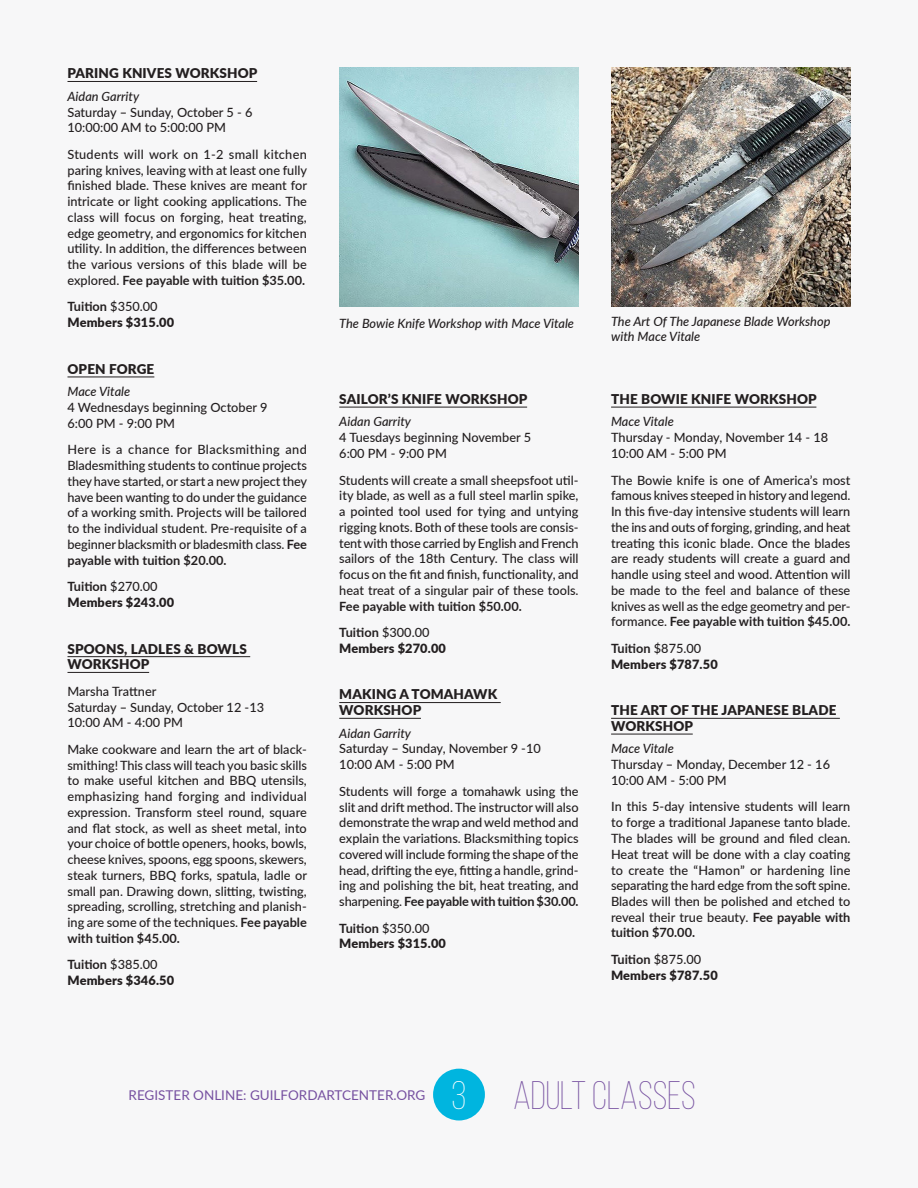
<style>
.page{position:relative;width:918px;height:1188px;background:#f7f7f8}
.page>*{position:absolute;margin:0;border:0;box-sizing:border-box;transform-origin:0 0}
.t1{font:300 39.75px "Bebas Neue";color:#7650a0}
.Class_Title{font:900 13.5px/15.8px "Lato";letter-spacing:.01em;color:#231f20}
.t2{font:13.5px "Lato";color:#7650a0}
.Class_Description{font:500 12.75px/15.8px "Lato";color:#231f20;text-align:justify}
.Class_DayTime{font:500 12.75px "Lato";color:#231f20}
.Class_Instructor{font:italic 500 12.75px/15.8px "Lato";color:#231f20}
.Class_Description-2{font:700 12.75px "Lato";color:#231f20}
.Member_Price{font:900 12.75px "Lato";letter-spacing:.01em;color:#231f20}
.s1{font-weight:700}
.s2{font-weight:500}
.s3{color:#fff}
</style>
<div class="page">
<div style="left:433px;top:1069px;width:52px;height:51px;background:#00b5df;border-radius:50%"></div>
<hr style="left:68px;top:81px;width:189px;height:1px;background:#231f20">
<hr style="left:68px;top:377px;width:86px;height:1px;background:#231f20">
<hr style="left:68px;top:656px;width:182px;height:1px;background:#231f20">
<hr style="left:68px;top:672px;width:81px;height:1px;background:#231f20">
<hr style="left:611px;top:407px;width:205px;height:1px;background:#231f20">
<hr style="left:611px;top:718px;width:229px;height:1px;background:#231f20">
<hr style="left:611px;top:734px;width:82px;height:1px;background:#231f20">
<hr style="left:339px;top:407px;width:188px;height:1px;background:#231f20">
<hr style="left:339px;top:702px;width:162px;height:1px;background:#231f20">
<hr style="left:339px;top:718px;width:82px;height:1px;background:#231f20">
<img style="left:611px;top:68px;width:239px;height:239px">
<img style="left:339px;top:68px;width:240px;height:239px">
<p class="Class_Title" style="left:68px;top:65px;width:191px">PARING KNIVES WORKSHOP</p>
<p class="Class_Instructor" style="left:68px;top:88px;width:73px">Aidan Garrity</p>
<p class="Class_DayTime" style="left:68px;top:103px;width:187px">Saturday – Sunday, October 5 - 6</p>
<p class="Class_DayTime" style="left:68px;top:119px;width:160px">10:00:00 AM to 5:00:00 PM</p>
<p class="Class_Description" style="left:68px;top:146px;width:241px">Students will work on 1-2 small kitchen paring knives, leaving with at least one fully finished blade. These knives are meant for intricate or light cooking applications. The class will focus on forging, heat treating, edge geometry, and ergonomics for kitchen utility. In addition, the differences between the various versions of this blade will be explored. <span class="s1">Fee payable with tuition $35.00.</span></p>
<p class="Class_Description-2" style="left:68px;top:297px;width:92px">Tuition <span class="s2">$350.00</span></p>
<p class="Member_Price" style="left:68px;top:313px;width:108px">Members $315.00</p>
<p class="Class_Title" style="left:68px;top:360px;width:88px">OPEN FORGE</p>
<p class="Class_Instructor" style="left:68px;top:383px;width:64px">Mace Vitale</p>
<p class="Class_DayTime" style="left:68px;top:398px;width:201px">4 Wednesdays beginning October 9</p>
<p class="Class_DayTime" style="left:68px;top:414px;width:109px">6:00 PM - 9:00 PM</p>
<p class="Class_Description" style="left:68px;top:441px;width:241px">Here is a chance for Blacksmithing and Bladesmithing students to continue projects they have started, or start a new project they have been wanting to do under the guidance of a working smith. Projects will be tailored to the individual student. Pre-requisite of a beginner blacksmith or bladesmith class. <span class="s1">Fee payable with tuition $20.00.</span></p>
<p class="Class_Description-2" style="left:68px;top:577px;width:92px">Tuition <span class="s2">$270.00</span></p>
<p class="Member_Price" style="left:68px;top:593px;width:108px">Members $243.00</p>
<p class="Class_Title" style="left:68px;top:640px;width:181px">SPOONS, LADLES &amp; BOWLS<br>WORKSHOP</p>
<p class="Class_Description" style="left:68px;top:683px;width:90px">Marsha Trattner</p>
<p class="Class_DayTime" style="left:68px;top:698px;width:198px">Saturday – Sunday, October 12 -13</p>
<p class="Class_DayTime" style="left:68px;top:714px;width:117px">10:00 AM - 4:00 PM</p>
<p class="Class_Description" style="left:68px;top:741px;width:241px">Make cookware and learn the art of black&shy;smithing! This class will teach you basic skills to make useful kitchen and BBQ utensils, emphasizing hand forging and individual expression. Transform steel round, square and flat stock, as well as sheet metal, into your choice of bottle openers, hooks, bowls, cheese knives, spoons, egg spoons, skewers, steak turners, BBQ forks, spatula, ladle or small pan. Drawing down, slitting, twisting, spreading, scrolling, stretching and planish&shy;ing are some of the techniques. <span class="s1">Fee payable with tuition $45.00.</span></p>
<p class="Class_Description-2" style="left:68px;top:955px;width:92px">Tuition <span class="s2">$385.00</span></p>
<p class="Member_Price" style="left:68px;top:971px;width:108px">Members $346.50</p>
<p class="Class_Instructor" style="left:339px;top:315px;width:236px">The Bowie Knife Workshop with Mace Vitale</p>
<p class="Class_Title" style="left:339px;top:391px;width:190px">SAILOR’S KNIFE WORKSHOP</p>
<p class="Class_Instructor" style="left:339px;top:413px;width:73px">Aidan Garrity</p>
<p class="Class_DayTime" style="left:339px;top:428px;width:193px">4 Tuesdays beginning November 5</p>
<p class="Class_DayTime" style="left:339px;top:444px;width:109px">6:00 PM - 9:00 PM</p>
<p class="Class_Description" style="left:339px;top:471px;width:241px">Students will create a small sheepsfoot util&shy;ity blade, as well as a full steel marlin spike, a pointed tool used for tying and untying rigging knots. Both of these tools are consis&shy;tent with those carried by English and French sailors of the 18th Century. The class will focus on the fit and finish, functionality, and heat treat of a singular pair of these tools.<br><span class="s1">Fee payable with tuition $50.00.</span></p>
<p class="Class_Description-2" style="left:339px;top:623px;width:92px">Tuition <span class="s2">$300.00</span></p>
<p class="Member_Price" style="left:339px;top:639px;width:108px">Members $270.00</p>
<p class="Class_Title" style="left:339px;top:686px;width:160px">MAKING A TOMAHAWK<br>WORKSHOP</p>
<p class="Class_Instructor" style="left:339px;top:725px;width:73px">Aidan Garrity</p>
<p class="Class_DayTime" style="left:339px;top:740px;width:203px">Saturday – Sunday, November 9 -10</p>
<p class="Class_DayTime" style="left:339px;top:755px;width:117px">10:00 AM - 5:00 PM</p>
<p class="Class_Description" style="left:339px;top:783px;width:241px">Students will forge a tomahawk using the slit and drift method. The instructorwill also demonstrate the wrap and weld method and explain the variations. Blacksmithing topics covered will include forming the shape of the head, drifting the eye, fitting a handle, grind&shy;ing and polishing the bit, heat treating, and sharpening. <span class="s1">Fee payable with tuition $30.00.</span></p>
<p class="Class_Description-2" style="left:339px;top:919px;width:92px">Tuition <span class="s2">$350.00</span></p>
<p class="Member_Price" style="left:339px;top:934px;width:108px">Members $315.00</p>
<p class="Class_Instructor" style="left:611px;top:313px;width:221px">The Art Of The Japanese Blade Workshop with Mace Vitale</p>
<p class="Class_Title" style="left:611px;top:391px;width:207px">THE BOWIE KNIFE WORKSHOP</p>
<p class="Class_Instructor" style="left:611px;top:413px;width:64px">Mace Vitale</p>
<p class="Class_DayTime" style="left:611px;top:428px;width:219px">Thursday - Monday, November 14 - 18</p>
<p class="Class_DayTime" style="left:611px;top:444px;width:117px">10:00 AM - 5:00 PM</p>
<p class="Class_Description" style="left:611px;top:471px;width:241px">The Bowie knife is one of America’s most famous knives steeped in history and legend.<br>In this five-day intensive students will learn the ins and outs of forging, grinding, and heat treating this iconic blade. Once the blades are ready students will create a guard and handle using steel and wood. Attention will be made to the feel and balance of these knives as well as the edge geometry and per&shy;formance. <span class="s1">Fee payable with tuition $45.00.</span></p>
<p class="Class_Description-2" style="left:611px;top:639px;width:92px">Tuition <span class="s2">$875.00</span></p>
<p class="Member_Price" style="left:611px;top:654px;width:108px">Members $787.50</p>
<p class="Class_Title" style="left:611px;top:702px;width:227px">THE ART OF THE JAPANESE BLADE<br>WORKSHOP</p>
<p class="Class_Instructor" style="left:611px;top:740px;width:64px">Mace Vitale</p>
<p class="Class_DayTime" style="left:611px;top:755px;width:220px">Thursday – Monday, December 12 - 16</p>
<p class="Class_DayTime" style="left:611px;top:771px;width:117px">10:00 AM - 5:00 PM</p>
<p class="Class_Description" style="left:611px;top:798px;width:241px">In this 5-day intensive students will learn to forge a traditional Japanese tanto blade.<br>The blades will be ground and filed clean.<br>Heat treat will be done with a clay coating to create the “Hamon” or hardening line separating the hard edge from the soft spine.<br>Blades will then be polished and etched to reveal their true beauty. <span class="s1">Fee payable with tuition $70.00.</span></p>
<p class="Class_Description-2" style="left:611px;top:950px;width:92px">Tuition <span class="s2">$875.00</span></p>
<p class="Member_Price" style="left:611px;top:966px;width:108px">Members $787.50</p>
<p class="t2" style="left:129px;top:1085px;width:298px">REGISTER ONLINE: GUILFORDARTCENTER.ORG</p>
<h1 class="t1" style="left:452px;top:1074px;width:246px"><span class="s3">3</span> ADULT CLASSES</h1>
</div>
